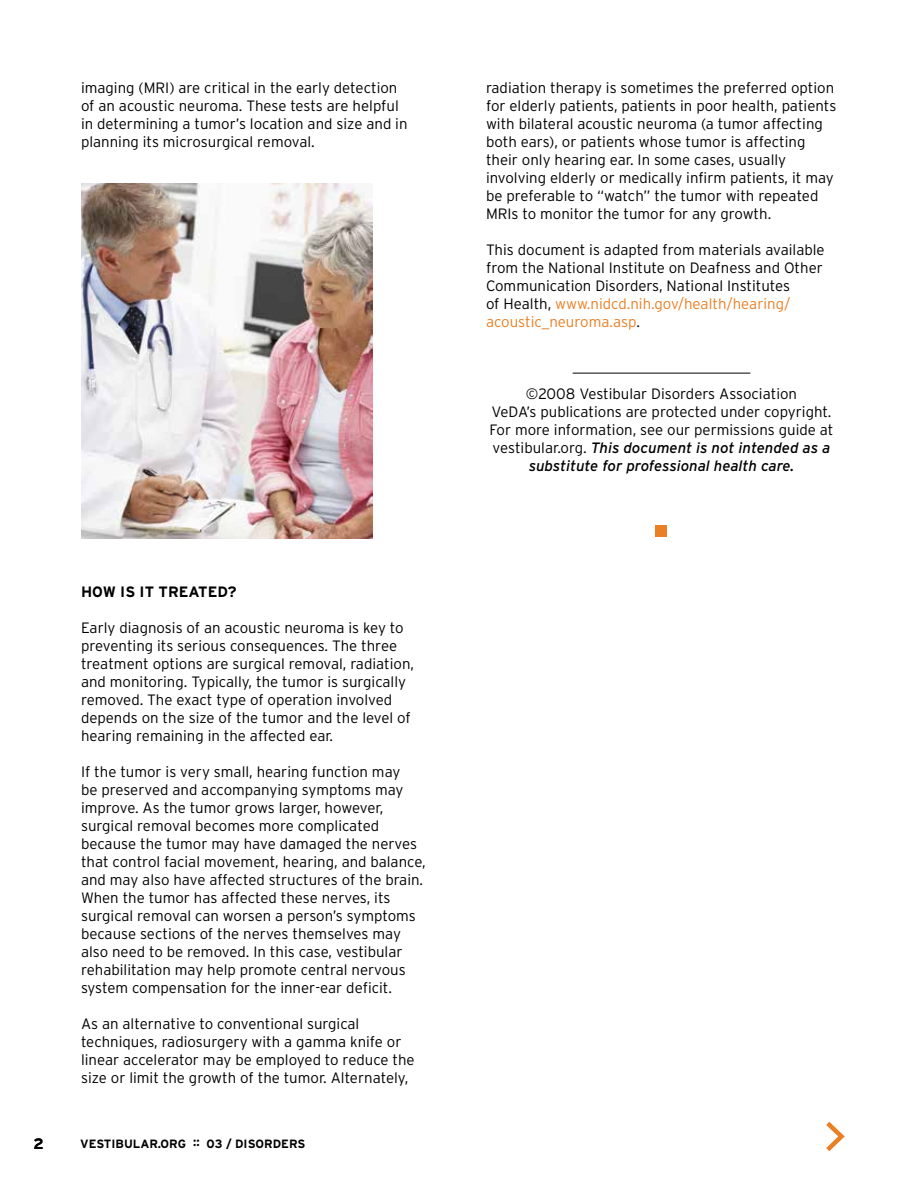
<style>
.page{position:relative;width:918px;height:1188px;background:#fff}
.page>*{position:absolute;margin:0;border:0;box-sizing:border-box;transform-origin:0 0}
.t1{font:300 15px/18px "Interstate";color:#000}
.t2{font:700 15px "Interstate";color:#000}
.t3{font:700 12px "Interstate";color:#000}
.s1{color:#ea8025}
.s2{font-weight:400;font-style:italic}
</style>
<div class="page">
<hr style="left:573px;top:373px;width:177px;height:1px;background:#000">
<svg style="left:826px;top:1121px;width:19px;height:31px"></svg>
<img style="left:81px;top:183px;width:291px;height:355px">
<div style="left:656px;top:525px;width:11px;height:12px;background:#ea8025"></div>
<p class="t1" style="left:81px;top:79px;width:328px">imaging (MRI) are critical in the early detection of an acoustic neuroma. These tests are helpful in determining a tumor’s location and size and in planning its microsurgical removal.</p>
<p class="t2" style="left:34px;top:1135px;width:12px">2</p>
<p class="t2" style="left:81px;top:583px;width:157px">HOW IS IT TREATED?</p>
<p class="t1" style="left:81px;top:619px;width:335px">Early diagnosis of an acoustic neuroma is key to preventing its serious consequences. The three treatment options are surgical removal, radiation, and monitoring. Typically, the tumor is surgically removed. The exact type of operation involved depends on the size of the tumor and the level of hearing remaining in the affected ear.</p>
<p class="t1" style="left:81px;top:763px;width:346px">If the tumor is very small, hearing function may<br>be preserved and accompanying symptoms may improve. As the tumor grows larger, however, surgical removal becomes more complicated because the tumor may have damaged the nerves that control facial movement, hearing, and balance, and may also have affected structures of the brain.<br>When the tumor has affected these nerves, its surgical removal can worsen a person’s symptoms because sections of the nerves themselves may also need to be removed. In this case, vestibular rehabilitation may help promote central nervous system compensation for the inner-ear deficit.</p>
<p class="t1" style="left:81px;top:1015px;width:335px">As an alternative to conventional surgical techniques, radiosurgery with a gamma knife or linear accelerator may be employed to reduce the size or limit the growth of the tumor. Alternately,</p>
<p class="t3" style="left:80px;top:1137px;width:227px">VESTIBULAR.ORG :: 03 / DISORDERS</p>
<p class="t1" style="left:486px;top:79px;width:352px">radiation therapy is sometimes the preferred option for elderly patients, patients in poor health, patients with bilateral acoustic neuroma (a tumor affecting both ears), or patients whose tumor is affecting their only hearing ear. In some cases, usually involving elderly or medically infirm patients, it may be preferable to “watch” the tumor with repeated MRIs to monitor the tumor for any growth.</p>
<p class="t1" style="left:486px;top:241px;width:340px">This document is adapted from materials available from the National Institute on Deafness and Other Communication Disorders, National Institutes<br>of Health, <span class="s1">www.nidcd.nih.gov/health/hearing/ acoustic_neuroma.asp</span>.</p>
<p class="t1" style="left:490px;top:385px;width:345px;text-align:center">©2008 Vestibular Disorders Association<br>VeDA’s publications are protected under copyright.<br>For more information, see our permissions guide at vestibular.org. <span class="s2">This document is not intended as a substitute for professional health care.</span></p>
</div>
